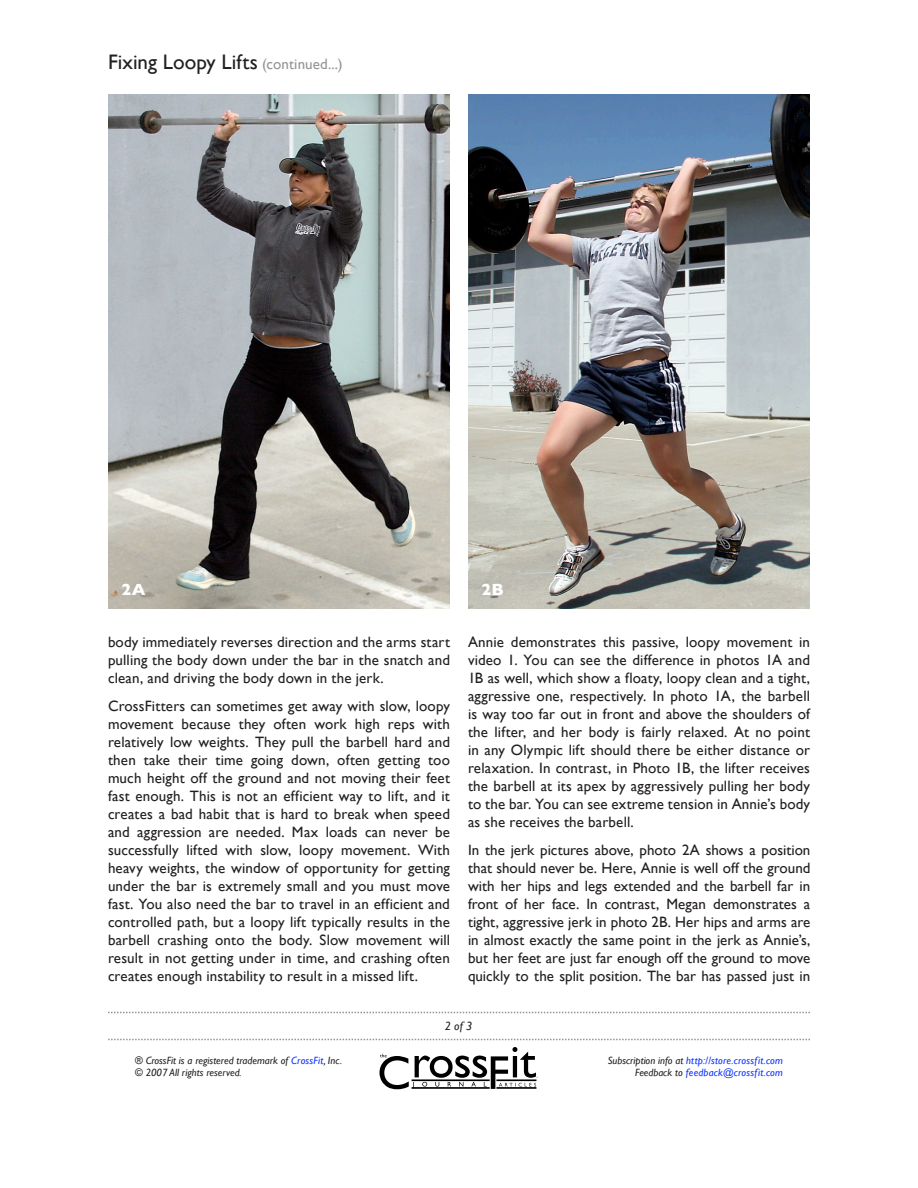
<style>
.page{position:relative;width:918px;height:1188px;background:#fff}
.page>*{position:absolute;margin:0;border:0;box-sizing:border-box;transform-origin:0 0}
.t1{font:21px "Gill Sans";color:#231f20}
.t2{font:700 16.5px "Gill Sans";color:#fff}
.t3{font:15px/18px "Gill Sans";letter-spacing:.005em;color:#231f20;text-align:justify}
.t4{font:italic 12px "Gill Sans";color:#231f20}
.t5{font:italic 10.5px/12.6px "Gill Sans";letter-spacing:.015em;color:#0a31ff;text-align:right}
.t6{font:italic 10.5px/12.6px "Gill Sans";color:#231f20}
.s1{font-size:15px;color:#939598}
.s2{color:#0a31ff}
.s3{color:#231f20}
</style>
<div class="page">
<svg style="left:380px;top:1047px;width:158px;height:42px"></svg>
<svg style="left:108px;top:1012px;width:702px;height:1px"></svg>
<svg style="left:108px;top:1039px;width:702px;height:1px"></svg>
<img style="left:108px;top:94px;width:342px;height:515px">
<img style="left:468px;top:94px;width:342px;height:515px">
<h1 class="t1" style="left:108px;top:49px;width:236px">Fixing Loopy Lifts <span class="s1">(continued...)</span></h1>
<p class="t2" style="left:122px;top:580px;width:25px">2A</p>
<p class="t2" style="left:482px;top:580px;width:24px">2B</p>
<p class="t3" style="left:108px;top:633px;width:344px">body immediately reverses direction and the arms start pulling the body down under the bar in the snatch and clean, and driving the body down in the jerk.</p>
<p class="t3" style="left:108px;top:697px;width:344px">CrossFitters can sometimes get away with slow, loopy movement because they often work high reps with relatively low weights. They pull the barbell hard and then take their time going down, often getting too much height off the ground and not moving their feet fast enough. This is not an efficient way to lift, and it creates a bad habit that is hard to break when speed and aggression are needed. Max loads can never be successfully lifted with slow, loopy movement. With heavy weights, the window of opportunity for getting under the bar is extremely small and you must move fast. You also need the bar to travel in an efficient and controlled path, but a loopy lift typically results in the barbell crashing onto the body. Slow movement will result in not getting under in time, and crashing often creates enough instability to result in a missed lift.</p>
<p class="t3" style="left:468px;top:633px;width:344px">Annie demonstrates this passive, loopy movement in video 1. You can see the difference in photos 1A and 1B as well, which show a floaty, loopy clean and a tight, aggressive one, respectively. In photo 1A, the barbell is way too far out in front and above the shoulders of the lifter, and her body is fairly relaxed. At no point in any Olympic lift should there be either distance or relaxation. In contrast, in Photo 1B, the lifter receives the barbell at its apex by aggressively pulling her body to the bar. You can see extreme tension in Annie’s body as she receives the barbell.</p>
<p class="t3" style="left:468px;top:841px;width:344px">In the jerk pictures above, photo 2A shows a position that should never be. Here, Annie is well off the ground with her hips and legs extended and the barbell far in front of her face. In contrast, Megan demonstrates a tight, aggressive jerk in photo 2B. Her hips and arms are in almost exactly the same point in the jerk as Annie’s, but her feet are just far enough off the ground to move quickly to the split position. The bar has passed just in</p>
<p class="t4" style="left:445px;top:1019px;width:29px">2 of 3</p>
<p class="t6" style="left:135px;top:1054px;width:209px">® CrossFit is a registered trademark of <span class="s2">CrossFit</span>, Inc. © 2007 All rights reserved.</p>
<p class="t5" style="left:608px;top:1054px;width:177px"><span class="s3">Subscription info at</span> http://store.crossfit.com<br><span class="s3">Feedback to</span> feedback@crossfit.com</p>
</div>
